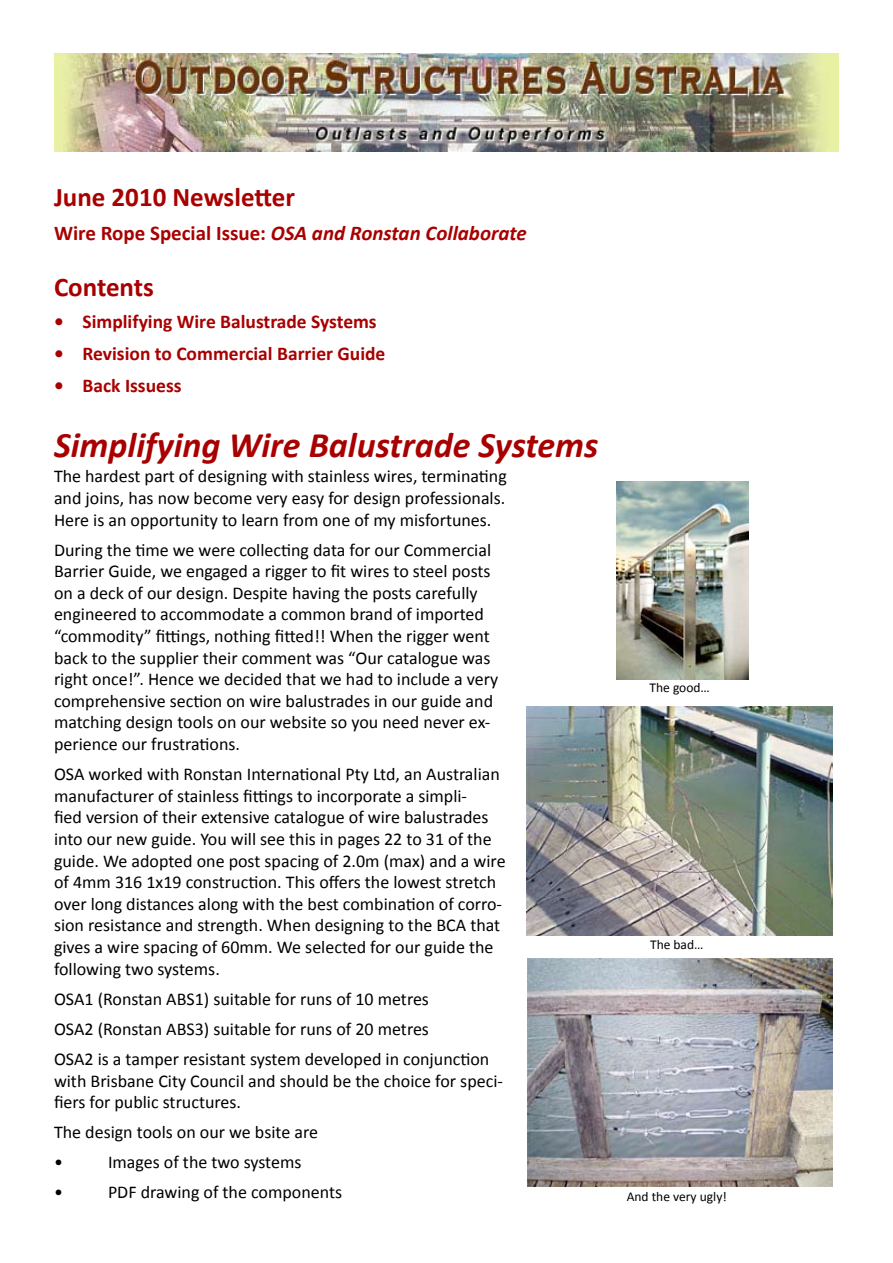
<style>
.page{position:relative;width:893px;height:1263px;background:#fff}
.page>*{position:absolute;margin:0;border:0;box-sizing:border-box;transform-origin:0 0}
.t1{font:italic 700 36px "Calibri";color:#a80000}
.t2{font:700 27px "Calibri";color:#a80000}
.t3{font:italic 700 21px "Calibri";color:#a80000}
.t4{font:700 19.5px "Calibri";color:#a80000}
.t5{font:18px/21.6px "Calibri";color:#000}
.t6{font:13.5px "Calibri";color:#000}
.s1{font-style:normal}
</style>
<div class="page">
<img style="left:54px;top:54px;width:785px;height:97px">
<img style="left:617px;top:481px;width:132px;height:198px">
<img style="left:526px;top:706px;width:306px;height:229px">
<img style="left:527px;top:958px;width:305px;height:229px">
<h2 class="t2" style="left:54px;top:180px;width:243px">June 2010 Newsletter</h2>
<p class="t3" style="left:54px;top:220px;width:474px"><span class="s1">Wire Rope Special Issue:</span> OSA and Ronstan Collaborate</p>
<h2 class="t2" style="left:54px;top:270px;width:102px">Contents</h2>
<p class="t4" style="left:54px;top:309px;width:324px">• Simplifying Wire Balustrade Systems</p>
<p class="t4" style="left:54px;top:341px;width:333px">• Revision to Commercial Barrier Guide</p>
<p class="t4" style="left:54px;top:373px;width:129px">• Back Issuess</p>
<h1 class="t1" style="left:54px;top:422px;width:546px">Simplifying Wire Balustrade Systems</h1>
<p class="t5" style="left:54px;top:465px;width:454px;text-align:justify">The hardest part of designing with stainless wires, terminating and joins, has now become very easy for design professionals.<br>Here is an opportunity to learn from one of my misfortunes.</p>
<p class="t5" style="left:54px;top:538px;width:446px">During the time we were collecting data for our Commercial Barrier Guide, we engaged a rigger to fit wires to steel posts on a deck of our design. Despite having the posts carefully engineered to accommodate a common brand of imported “commodity” fittings, nothing fitted!! When the rigger went back to the supplier their comment was “Our catalogue was right once!”. Hence we decided that we had to include a very comprehensive section on wire balustrades in our guide and matching design tools on our website so you need never ex&shy;perience our frustrations.</p>
<p class="t5" style="left:54px;top:762px;width:453px">OSA worked with Ronstan International Pty Ltd, an Australian manufacturer of stainless fittings to incorporate a simpli-<br>fied version of their extensive catalogue of wire balustrades into our new guide. You will see this in pages 22 to 31 of the guide. We adopted one post spacing of 2.0m (max) and a wire of 4mm 316 1x19 construction. This offers the lowest stretch over long distances along with the best combination of corro&shy;sion resistance and strength. When designing to the BCA that gives a wire spacing of 60mm. We selected for our guide the following two systems.</p>
<p class="t5" style="left:54px;top:983px;width:437px;line-height:30.2px">OSA1 (Ronstan ABS1) suitable for runs of 10 metres<br>OSA2 (Ronstan ABS3) suitable for runs of 20 metres<br>OSA2 is a tamper resistant system developed in conjunction</p>
<p class="t5" style="left:54px;top:1069px;width:450px">with Brisbane City Council and should be the choice for speci&shy;fiers for public structures.</p>
<p class="t5" style="left:54px;top:1116px;width:265px;line-height:30.2px">The design tools on our we bsite are •</p>
<p class="t5" style="left:108px;top:1151px;width:195px">Images of the two systems</p>
<p class="t5" style="left:54px;top:1181px;width:10px">•</p>
<p class="t5" style="left:108px;top:1181px;width:236px">PDF drawing of the components</p>
<p class="t6" style="left:650px;top:679px;width:62px">The good…</p>
<p class="t6" style="left:650px;top:936px;width:55px">The bad…</p>
<p class="t6" style="left:627px;top:1188px;width:102px">And the very ugly!</p>
</div>
